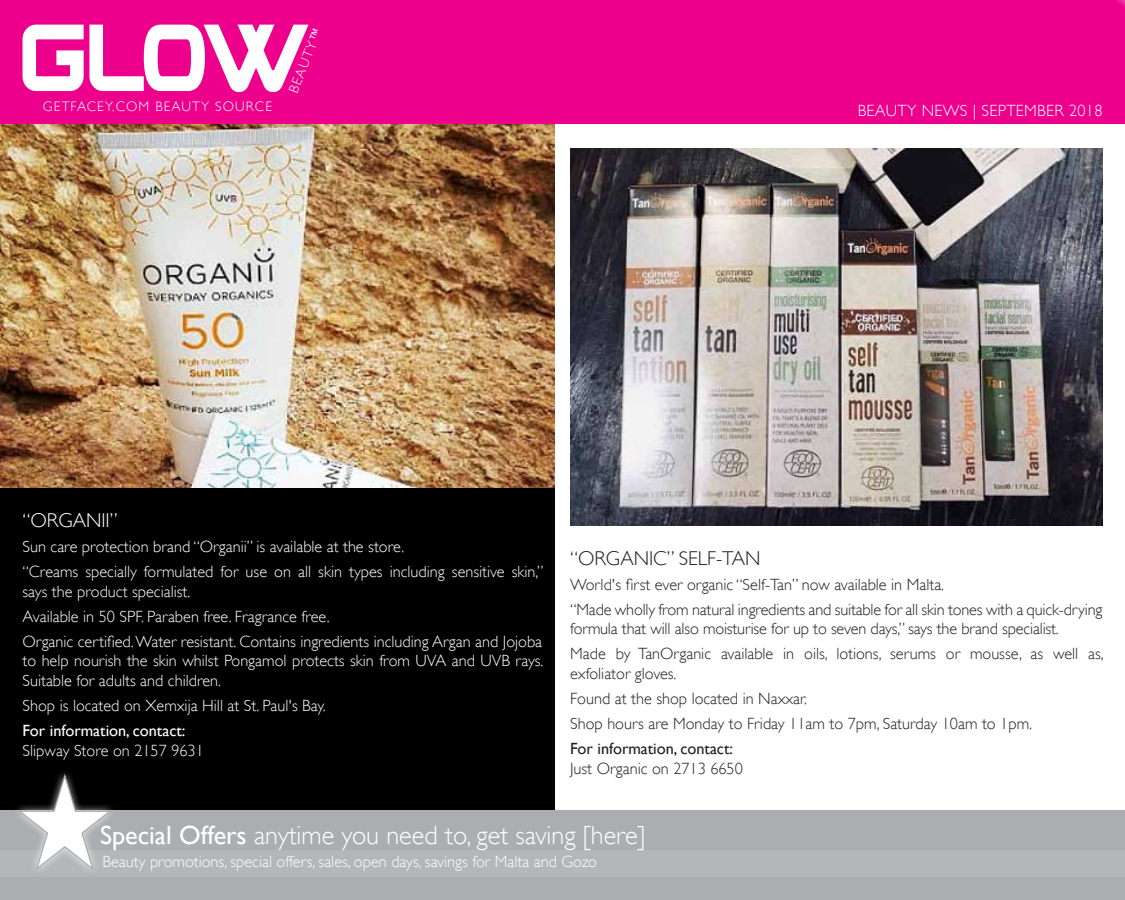
<style>
.page{position:relative;width:1125px;height:900px;background:#fff}
.page>*{position:absolute;margin:0;border:0;box-sizing:border-box;transform-origin:0 0}
.t1{font:300 26.25px "Gill Sans";color:#fff}
.t2{font:300 20px "Gill Sans";color:#231f20}
.t3{font:300 20px "Gill Sans";color:#fff}
.t4{font:300 16.25px/25.1px "Gill Sans";color:#fff}
.t5{font:300 16.25px/25.1px "Gill Sans";color:#231f20}
.t6{font:300 16.25px "Gill Sans";letter-spacing:.02em;color:#fff}
.t7{font:16.25px "Gill Sans";color:#231f20}
.t8{font:16.25px "Gill Sans";color:#fff}
.t9{font:300 13.75px "Gill Sans";letter-spacing:.08em;color:#fff}
.s1{font-weight:400}
</style>
<div class="page">
<div style="left:0;top:463px;width:555px;height:378px;background:#000"></div>
<img style="left:0;top:123px;width:555px;height:365px">
<div style="left:0;top:810px;width:1125px;height:90px;background:#abadb0"></div>
<div style="left:0;top:850px;width:1125px;height:27px;background:#b4b6b9"></div>
<div style="left:12px;top:767px;width:106px;height:110px;background:#fff;opacity:.75"></div>
<svg style="left:16px;top:772px;width:97px;height:100px"></svg>
<div style="left:0;top:0;width:1125px;height:123px;background:#ec008c"></div>
<img style="left:570px;top:149px;width:532px;height:377px">
<svg style="left:23px;top:25px;width:286px;height:67px"></svg>
<p class="t9" style="left:43px;top:98px;width:231px">GETFACEY.COM BEAUTY SOURCE</p>
<p class="t9" style="left:285px;top:89px;width:70px;rotate:-68deg">BEAUTY<span class="s1">™</span></p>
<p class="t6" style="left:858px;top:101px;width:246px">BEAUTY NEWS | SEPTEMBER 2018</p>
<p class="t3" style="left:22px;top:508px;width:97px">“ORGANII”</p>
<p class="t4" style="left:22px;top:534px;width:523px">Sun care protection brand “Organii” is available at the store.<br>“Creams specially formulated for use on all skin types including sensitive skin,”</p>
<p class="t4" style="left:22px;top:578px;width:521px">says the product specialist.<br>Available in 50 SPF. Paraben free. Fragrance free.<br>Organic certified. Water resistant. Contains ingredients including Argan and Jojoba</p>
<p class="t4" style="left:22px;top:651px;width:523px;line-height:19.5px">to help nourish the skin whilst Pongamol protects skin from UVA and UVB rays.<br>Suitable for adults and children.</p>
<p class="t4" style="left:22px;top:693px;width:305px">Shop is located on Xemxija Hill at St. Paul's Bay.</p>
<p class="t8" style="left:22px;top:721px;width:164px">For information, contact:</p>
<p class="t4" style="left:22px;top:737px;width:183px">Slipway Store on 2157 9631</p>
<p class="t2" style="left:570px;top:546px;width:192px">“ORGANIC” SELF-TAN</p>
<p class="t5" style="left:570px;top:572px;width:534px">World's first ever organic “Self-Tan” now available in Malta.<br>“Made wholly from natural ingredients and suitable for all skin tones with a quick-drying</p>
<p class="t5" style="left:570px;top:616px;width:535px">formula that will also moisturise for up to seven days,” says the brand specialist.<br>Made by TanOrganic available in oils, lotions, serums or mousse, as well as,</p>
<p class="t5" style="left:570px;top:661px;width:463px">exfoliator gloves.<br>Found at the shop located in Naxxar.<br>Shop hours are Monday to Friday 11am to 7pm, Saturday 10am to 1pm.</p>
<p class="t7" style="left:570px;top:739px;width:164px">For information, contact:</p>
<p class="t5" style="left:570px;top:756px;width:174px">Just Organic on 2713 6650</p>
<h1 class="t1" style="left:100px;top:820px;width:547px"><span class="s1">Special Offers</span> anytime you need to, get saving [here]</h1>
<p class="t4" style="left:102px;top:849px;width:496px">Beauty promotions, special offers, sales, open days, savings for Malta and Gozo</p>
</div>
